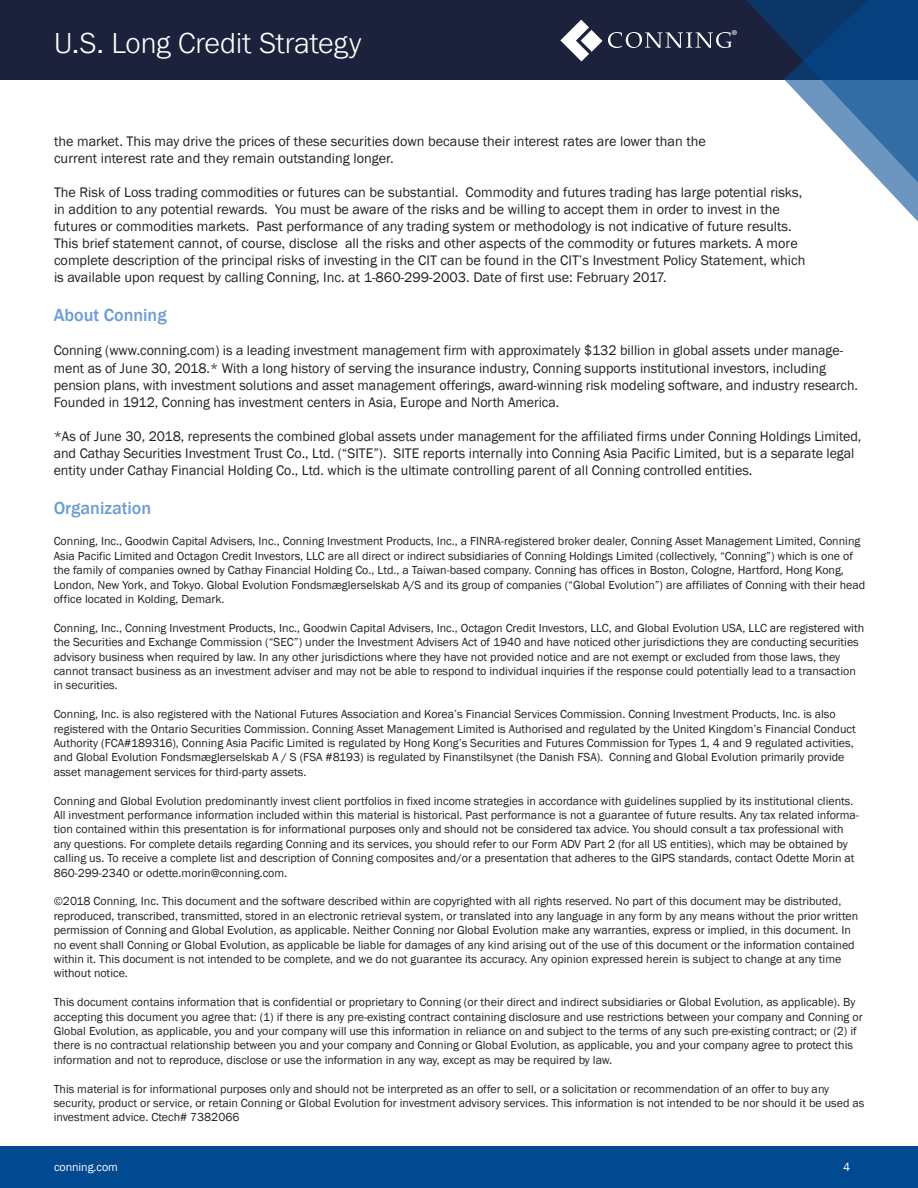
<style>
.page{position:relative;width:918px;height:1188px;background:#fff}
.page>*{position:absolute;margin:0;border:0;box-sizing:border-box;transform-origin:0 0}
.t1{font:300 30px "Franklin Gothic URW";color:#fff}
.t2{font:500 18px "Franklin Gothic";color:#6a9cd3}
.t3{font:14.4px "Myriad Pro";color:#fff}
.t4{font:14.25px/17.1px "Franklin Gothic";color:#231f20}
.t5{font:12px/14.4px "Franklin Gothic";color:#231f20}
.t6{font:12px "Franklin Gothic";letter-spacing:-.005em;color:#fff}
</style>
<div class="page">
<div style="left:0;top:0;width:918px;height:80px;background:#1c223c"></div>
<svg style="left:581px;top:0;width:203px;height:62px"></svg>
<svg style="left:784px;top:0;width:134px;height:222px"></svg>
<svg style="left:608px;top:32px;width:124px;height:16px"></svg>
<svg style="left:560px;top:20px;width:42px;height:41px"></svg>
<div style="left:0;top:1147px;width:918px;height:41px;background:#014990"></div>
<p class="t1" style="left:54px;top:25px;width:309px">U.S. Long Credit Strategy</p>
<p class="t3" style="left:732px;top:26px;width:8px">®</p>
<p class="t4" style="left:54px;top:133px;width:653px">the market. This may drive the prices of these securities down because their interest rates are lower than the current interest rate and they remain outstanding longer.</p>
<p class="t4" style="left:54px;top:184px;width:753px">The Risk of Loss trading commodities or futures can be substantial. Commodity and futures trading has large potential risks, in addition to any potential rewards. You must be aware of the risks and be willing to accept them in order to invest in the futures or commodities markets. Past performance of any trading system or methodology is not indicative of future results.<br>This brief statement cannot, of course, disclose all the risks and other aspects of the commodity or futures markets. A more complete description of the principal risks of investing in the CIT can be found in the CIT’s Investment Policy Statement, which is available upon request by calling Conning, Inc. at 1-860-299-2003. Date of first use: February 2017.</p>
<p class="t2" style="left:54px;top:304px;width:115px">About Conning</p>
<p class="t4" style="left:54px;top:342px;width:806px">Conning (www.conning.com) is a leading investment management firm with approximately $132 billion in global assets under manage&shy;ment as of June 30, 2018.* With a long history of serving the insurance industry, Conning supports institutional investors, including pension plans, with investment solutions and asset management offerings, award-winning risk modeling software, and industry research.<br>Founded in 1912, Conning has investment centers in Asia, Europe and North America.</p>
<p class="t4" style="left:54px;top:428px;width:809px">*As of June 30, 2018, represents the combined global assets under management for the affiliated firms under Conning Holdings Limited, and Cathay Securities Investment Trust Co., Ltd. (“SITE”). SITE reports internally into Conning Asia Pacific Limited, but is a separate legal entity under Cathay Financial Holding Co., Ltd. which is the ultimate controlling parent of all Conning controlled entities.</p>
<p class="t2" style="left:54px;top:497px;width:99px">Organization</p>
<p class="t5" style="left:54px;top:534px;width:813px">Conning, Inc., Goodwin Capital Advisers, Inc., Conning Investment Products, Inc., a FINRA-registered broker dealer, Conning Asset Management Limited, Conning Asia Pacific Limited and Octagon Credit Investors, LLC are all direct or indirect subsidiaries of Conning Holdings Limited (collectively, “Conning”) which is one of the family of companies owned by Cathay Financial Holding Co., Ltd., a Taiwan-based company. Conning has offices in Boston, Cologne, Hartford, Hong Kong, London, New York, and Tokyo. Global Evolution Fondsmæglerselskab A/S and its group of companies (“Global Evolution”) are affiliates of Conning with their head office located in Kolding, Demark.</p>
<p class="t5" style="left:54px;top:621px;width:812px">Conning, Inc., Conning Investment Products, Inc., Goodwin Capital Advisers, Inc., Octagon Credit Investors, LLC, and Global Evolution USA, LLC are registered with the Securities and Exchange Commission (“SEC”) under the Investment Advisers Act of 1940 and have noticed other jurisdictions they are conducting securities advisory business when required by law. In any other jurisdictions where they have not provided notice and are not exempt or excluded from those laws, they cannot transact business as an investment adviser and may not be able to respond to individual inquiries if the response could potentially lead to a transaction in securities.</p>
<p class="t5" style="left:54px;top:707px;width:804px">Conning, Inc. is also registered with the National Futures Association and Korea’s Financial Services Commission. Conning Investment Products, Inc. is also registered with the Ontario Securities Commission. Conning Asset Management Limited is Authorised and regulated by the United Kingdom’s Financial Conduct Authority (FCA#189316), Conning Asia Pacific Limited is regulated by Hong Kong’s Securities and Futures Commission for Types 1, 4 and 9 regulated activities, and Global Evolution Fondsmæglerselskab A / S (FSA #8193) is regulated by Finanstilsynet (the Danish FSA). Conning and Global Evolution primarily provide asset management services for third-party assets.</p>
<p class="t5" style="left:54px;top:794px;width:801px">Conning and Global Evolution predominantly invest client portfolios in fixed income strategies in accordance with guidelines supplied by its institutional clients.</p>
<p class="t5" style="left:54px;top:808px;width:807px">All investment performance information included within this material is historical. Past performance is not a guarantee of future results. Any tax related informa&shy;tion contained within this presentation is for informational purposes only and should not be considered tax advice. You should consult a tax professional with any questions. For complete details regarding Conning and its services, you should refer to our Form ADV Part 2 (for all US entities), which may be obtained by calling us. To receive a complete list and description of Conning composites and/or a presentation that adheres to the GIPS standards, contact Odette Morin at 860-299-2340 or odette.morin@conning.com.</p>
<p class="t5" style="left:54px;top:894px;width:806px">©2018 Conning, Inc. This document and the software described within are copyrighted with all rights reserved. No part of this document may be distributed, reproduced, transcribed, transmitted, stored in an electronic retrieval system, or translated into any language in any form by any means without the prior written permission of Conning and Global Evolution, as applicable. Neither Conning nor Global Evolution make any warranties, express or implied, in this document. In no event shall Conning or Global Evolution, as applicable be liable for damages of any kind arising out of the use of this document or the information contained within it. This document is not intended to be complete, and we do not guarantee its accuracy. Any opinion expressed herein is subject to change at any time without notice.</p>
<p class="t5" style="left:54px;top:995px;width:810px">This document contains information that is confidential or proprietary to Conning (or their direct and indirect subsidiaries or Global Evolution, as applicable). By accepting this document you agree that: (1) if there is any pre-existing contract containing disclosure and use restrictions between your company and Conning or Global Evolution, as applicable, you and your company will use this information in reliance on and subject to the terms of any such pre-existing contract; or (2) if there is no contractual relationship between you and your company and Conning or Global Evolution, as applicable, you and your company agree to protect this information and not to reproduce, disclose or use the information in any way, except as may be required by law.</p>
<p class="t5" style="left:54px;top:1082px;width:812px">This material is for informational purposes only and should not be interpreted as an offer to sell, or a solicitation or recommendation of an offer to buy any security, product or service, or retain Conning or Global Evolution for investment advisory services. This information is not intended to be nor should it be used as investment advice. Ctech# 7382066</p>
<p class="t6" style="left:54px;top:1159px;width:65px">conning.com</p>
<p class="t6" style="left:843px;top:1159px;width:9px">4</p>
</div>
